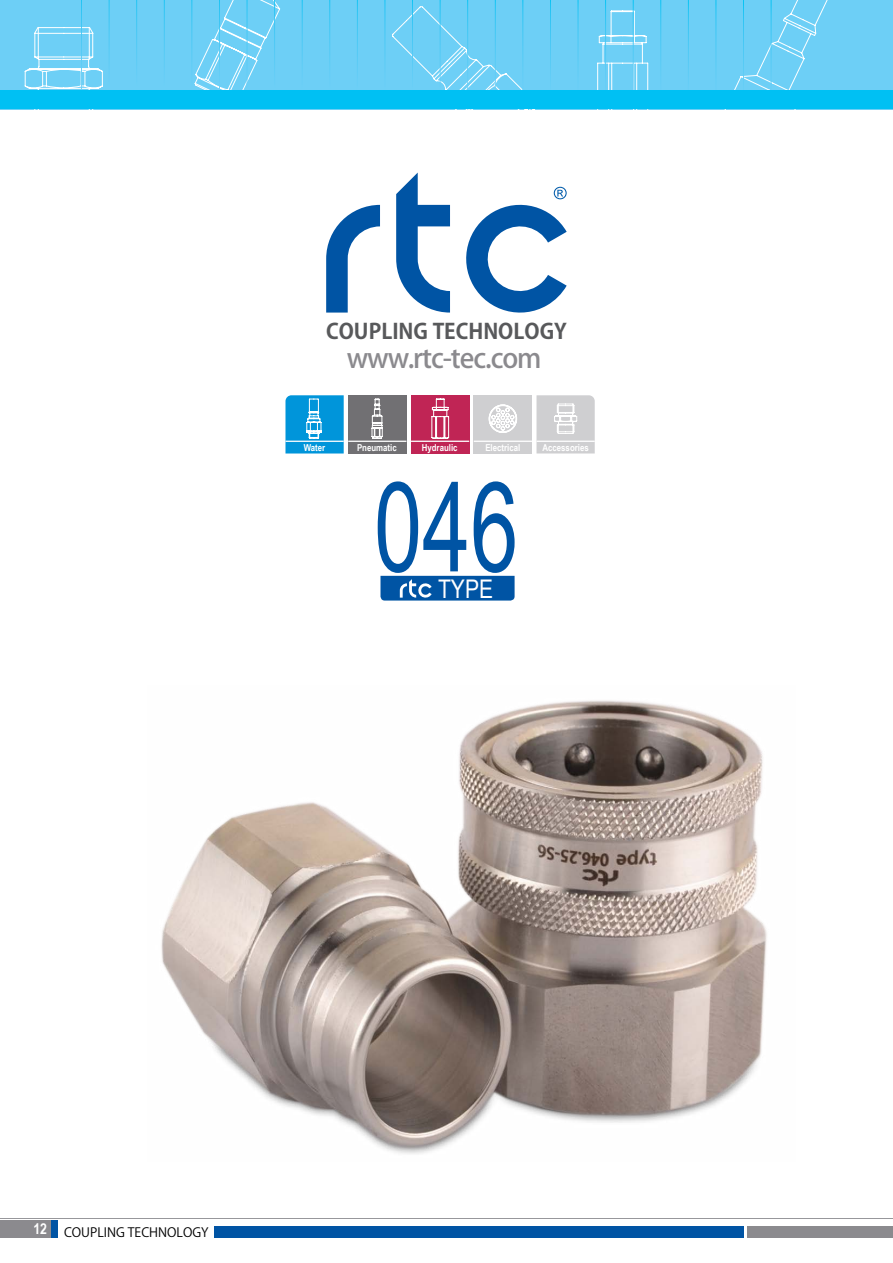
<style>
.page{position:relative;width:893px;height:1263px;background:#fff}
.page>*{position:absolute;margin:0;border:0;box-sizing:border-box;transform-origin:0 0}
.t1{font:125.1px "Arial Narrow";color:#0054a4;scale:.84 1}
.t2{font:500 27px "Koz Go Pr 6 N";letter-spacing:-.04em;color:#8b8a8e}
.t3{font:25.65px "Arial Narrow";color:#fff}
.t4{font:700 21.15px "Koz Go Pr 6 N";color:#58595b}
.t5{font:700 15px "Arial Narrow";color:#fff}
.t6{font:12.75px "Koz Go Pr 6 N";color:#000}
.t7{font:700 9.6px "Arial Narrow";color:#fff}
</style>
<div class="page">
<div style="left:0;top:1220px;width:50px;height:17px;background:#8b8a8e"></div>
<div style="left:747px;top:1226px;width:146px;height:11px;background:#8b8a8e"></div>
<div style="left:214px;top:1226px;width:530px;height:11px;background:#0054a4"></div>
<div style="left:51px;top:1220px;width:7px;height:17px;background:#0054a4"></div>
<hr style="left:0;top:1218px;width:893px;height:1px;background:#97979b">
<div style="left:0;top:0;width:893px;height:109px;background:#6dcff6"></div>
<svg style="left:771px;top:0;width:57px;height:91px"></svg>
<svg style="left:25px;top:27px;width:56px;height:64px"></svg>
<svg style="left:81px;top:0;width:690px;height:91px"></svg>
<div style="left:0;top:91px;width:893px;height:18px;background:#00c0f3"></div>
<svg style="left:380px;top:576px;width:135px;height:24px;background:#115faa"></svg>
<div style="left:474px;top:395px;width:58px;height:58px;background:#cfcfd1"></div>
<svg style="left:285px;top:395px;width:59px;height:58px;background:#199fdd"></svg>
<svg style="left:489px;top:405px;width:28px;height:28px"></svg>
<svg style="left:536px;top:395px;width:59px;height:58px;background:#d4d4d6"></svg>
<hr style="left:285px;top:441px;width:59px;height:1px;background:#fff">
<hr style="left:474px;top:441px;width:58px;height:1px;background:#fff">
<hr style="left:536px;top:441px;width:59px;height:1px;background:#fff">
<div style="left:348px;top:395px;width:58px;height:58px;background:#717073"></div>
<svg style="left:372px;top:399px;width:11px;height:40px"></svg>
<hr style="left:348px;top:441px;width:58px;height:1px;background:#fff">
<div style="left:411px;top:395px;width:58px;height:58px;background:#c02555"></div>
<svg style="left:431px;top:399px;width:18px;height:40px"></svg>
<hr style="left:411px;top:441px;width:58px;height:1px;background:#fff">
<svg style="left:396px;top:173px;width:54px;height:140px"></svg>
<svg style="left:326px;top:205px;width:54px;height:108px"></svg>
<svg style="left:466px;top:187px;width:101px;height:126px"></svg>
<img style="left:161px;top:700px;width:606px;height:454px">
<h3 class="t4" style="left:326px;top:320px;width:242px">COUPLING TECHNOLOGY</h3>
<h2 class="t2" style="left:347px;top:343px;width:196px">www.rtc-tec.com</h2>
<p class="t7" style="left:304px;top:442px;width:23px">Water</p>
<p class="t7" style="left:357px;top:442px;width:41px">Pneumatic</p>
<p class="t7" style="left:422px;top:442px;width:37px">Hydraulic</p>
<p class="t7" style="left:485px;top:442px;width:36px">Electrical</p>
<p class="t7" style="left:542px;top:442px;width:48px">Accessories</p>
<h1 class="t1" style="left:374px;top:456px;width:173px">046</h1>
<h3 class="t3" style="left:438px;top:574px;width:57px">TYPE</h3>
<h3 class="t5" style="left:33px;top:1220px;width:15px">12</h3>
<h3 class="t6" style="left:64px;top:1225px;width:146px">COUPLING TECHNOLOGY</h3>
</div>
